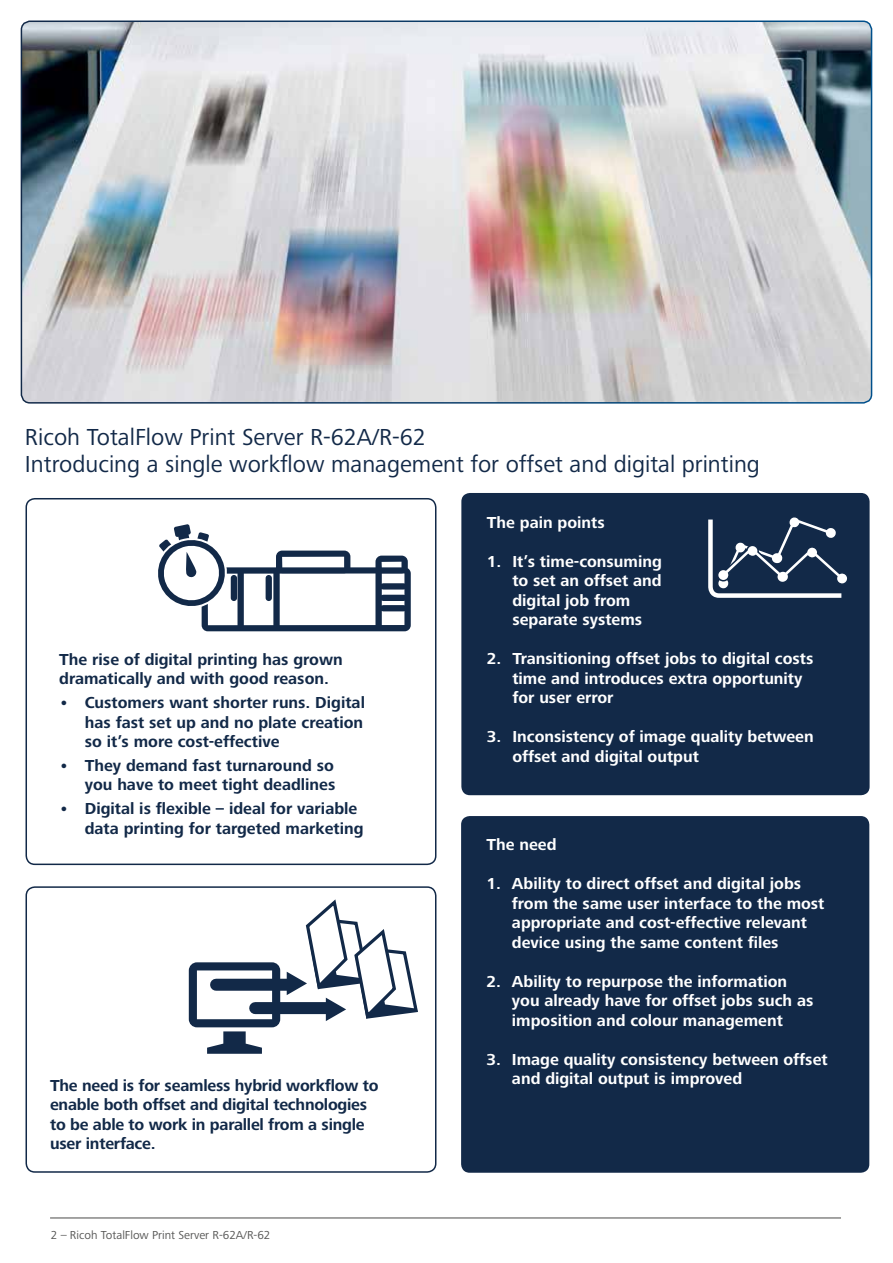
<style>
.page{position:relative;width:893px;height:1263px;background:#fff}
.page>*{position:absolute;margin:0;border:0;box-sizing:border-box;transform-origin:0 0}
.t1{font:24px/27px "Frutiger Next LTW1 G";color:#122948}
.t2{font:700 16.5px/19.5px "Frutiger Next LTW1 G";color:#fff}
.t3{font:700 16.5px/19.5px "Frutiger Next LTW1 G";color:#122948}
.t4{font:12px "Frutiger Next LTW1 G";color:#575756}
</style>
<div class="page">
<div style="left:461px;top:493px;width:409px;height:302px;background:#122948;border-radius:9px"></div>
<div style="left:461px;top:816px;width:408px;height:357px;background:#122948;border-radius:9px"></div>
<img style="left:21px;top:21px;width:850px;height:381px">
<div style="left:21px;top:21px;width:851px;height:383px;border:2px solid #fff;border-radius:9px"></div>
<div style="left:26px;top:886px;width:410px;height:287px;border:2px solid #122948;border-radius:9px"></div>
<div style="left:26px;top:498px;width:410px;height:367px;border:2px solid #122948;border-radius:9px"></div>
<hr style="left:50px;top:1218px;width:791px;height:1px;background:#4a4a49">
<svg style="left:158px;top:524px;width:253px;height:107px"></svg>
<div style="left:216px;top:979px;width:72px;height:12px;background:#122948"></div>
<div style="left:255px;top:1002px;width:72px;height:12px;background:#122948"></div>
<svg style="left:287px;top:899px;width:131px;height:122px"></svg>
<svg style="left:189px;top:962px;width:91px;height:92px"></svg>
<svg style="left:708px;top:517px;width:139px;height:81px"></svg>
<h1 class="t1" style="left:25px;top:424px;width:736px">Ricoh TotalFlow Print Server R-62A/R-62<br>Introducing a single workflow management for offset and digital printing</h1>
<p class="t3" style="left:59px;top:650px;width:285px">The rise of digital printing has grown dramatically and with good reason.</p>
<p class="t3" style="left:85px;top:693px;width:282px;text-align:justify;text-indent:-26px">• Customers want shorter runs. Digital has fast set up and no plate creation so it’s more cost-effective</p>
<p class="t3" style="left:59px;top:756px;width:278px;text-align:right">• They demand fast turnaround so you have to meet tight deadlines</p>
<p class="t3" style="left:85px;top:799px;width:280px;text-indent:-26px">• Digital is flexible – ideal for variable data printing for targeted marketing</p>
<p class="t3" style="left:50px;top:1076px;width:330px">The need is for seamless hybrid workflow to enable both offset and digital technologies to be able to work in parallel from a single user interface.</p>
<p class="t4" style="left:51px;top:1228px;width:221px">2 – Ricoh TotalFlow Print Server R-62A/R-62</p>
<p class="t2" style="left:487px;top:513px;width:119px">The pain points</p>
<p class="t2" style="left:512px;top:552px;width:151px;text-indent:-26px">1. It’s time-consuming to set an offset and digital job from separate systems</p>
<p class="t2" style="left:512px;top:649px;width:303px;text-indent:-26px">2. Transitioning offset jobs to digital costs time and introduces extra opportunity for user error</p>
<p class="t2" style="left:512px;top:727px;width:303px;text-indent:-26px">3. Inconsistency of image quality between offset and digital output</p>
<p class="t2" style="left:486px;top:835px;width:72px">The need</p>
<p class="t2" style="left:512px;top:874px;width:314px;text-indent:-26px">1. Ability to direct offset and digital jobs from the same user interface to the most appropriate and cost-effective relevant device using the same content files</p>
<p class="t2" style="left:512px;top:972px;width:303px;text-indent:-26px">2. Ability to repurpose the information you already have for offset jobs such as imposition and colour management</p>
<p class="t2" style="left:512px;top:1050px;width:317px;text-indent:-26px">3. Image quality consistency between offset and digital output is improved</p>
</div>
